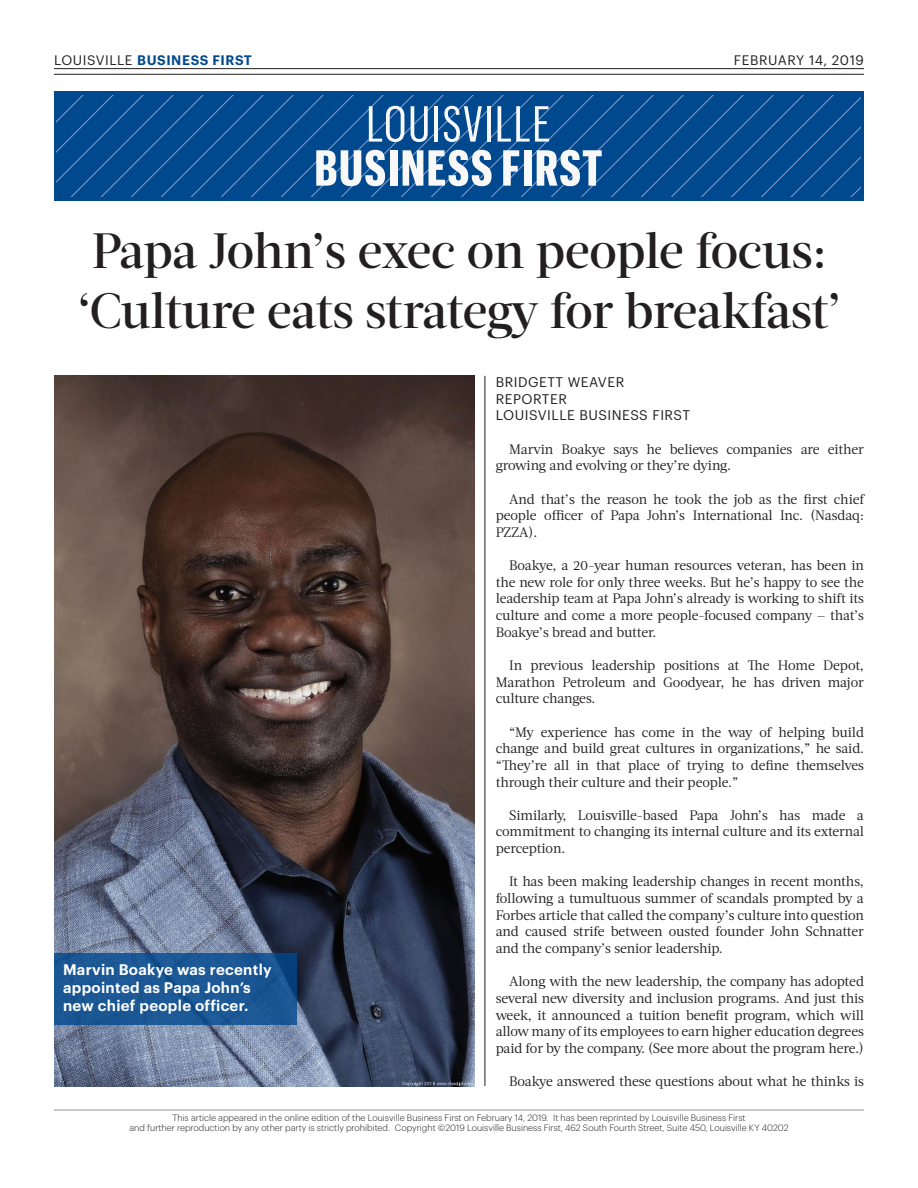
<style>
.page{position:relative;width:918px;height:1188px;background:#fff}
.page>*{position:absolute;margin:0;border:0;box-sizing:border-box;transform-origin:0 0}
.t1{font:500 49.5px/59.4px "Acta Headline";letter-spacing:-.015em;color:#231f20}
.t2{font:600 15px/18px "Graphik";letter-spacing:.02em;color:#fff}
.t3{font:13.65px/16.6px "Acta";letter-spacing:-.015em;color:#231f20;text-align:justify}
.t4{font:13.65px/16.6px "Graphik";letter-spacing:.035em;color:#231f20}
.t5{font:600 13.5px "Graphik";letter-spacing:.04em;color:#01498e}
.t6{font:13.5px "Graphik";letter-spacing:.04em;color:#231f20}
.t7{font:300 9px "Graphik";color:#231f20}
.s1{font-weight:400;color:#231f20}
</style>
<div class="page">
<hr style="left:54px;top:1110px;width:810px;height:1px;background:#939598">
<hr style="left:54px;top:68px;width:810px;height:1px;background:#231f20">
<hr style="left:54px;top:74px;width:810px;height:1px;background:#231f20">
<hr style="left:485px;top:376px;width:1px;height:710px;background:#231f20">
<div style="left:54px;top:91px;width:810px;height:110px;background:#01498e"></div>
<svg style="left:57px;top:96px;width:197px;height:100px"></svg>
<svg style="left:254px;top:96px;width:607px;height:100px"></svg>
<svg style="left:369px;top:106px;width:35px;height:36px"></svg>
<svg style="left:411px;top:106px;width:17px;height:36px"></svg>
<hr style="left:434px;top:106px;width:4px;height:36px;background:#f8f8f8">
<svg style="left:444px;top:106px;width:38px;height:36px"></svg>
<hr style="left:487px;top:106px;width:4px;height:36px;background:#f8f8f8">
<svg style="left:498px;top:106px;width:51px;height:36px"></svg>
<svg style="left:316px;top:150px;width:69px;height:36px"></svg>
<div style="left:390px;top:150px;width:7px;height:36px;background:#f8f8f8"></div>
<svg style="left:403px;top:150px;width:20px;height:36px"></svg>
<svg style="left:429px;top:150px;width:63px;height:36px"></svg>
<svg style="left:503px;top:150px;width:16px;height:36px"></svg>
<div style="left:524px;top:150px;width:7px;height:36px;background:#f8f8f8"></div>
<svg style="left:537px;top:150px;width:65px;height:36px"></svg>
<img style="left:54px;top:376px;width:420px;height:710px">
<div style="left:54px;top:954px;width:242px;height:71px;background:#1b5794"></div>
<p class="t5" style="left:54px;top:49px;width:200px"><span class="s1">LOUISVILLE</span> BUSINESS FIRST</p>
<p class="t6" style="left:734px;top:50px;width:132px">FEBRUARY 14, 2019</p>
<p class="t1" style="left:77px;top:222px;width:766px">Papa John’s exec on people focus: ‘Culture eats strategy for breakfast’</p>
<p class="t4" style="left:496px;top:373px;width:196px">BRIDGETT WEAVER<br>REPORTER<br>LOUISVILLE BUSINESS FIRST</p>
<p class="t3" style="left:496px;top:441px;width:370px;text-indent:14px">Marvin Boakye says he believes companies are either growing and evolving or they’re dying.</p>
<p class="t3" style="left:496px;top:491px;width:370px;text-indent:14px">And that’s the reason he took the job as the first chief people officer of Papa John’s International Inc. (Nasdaq:<br>PZZA).</p>
<p class="t3" style="left:496px;top:557px;width:370px;text-indent:14px">Boakye, a 20-year human resources veteran, has been in the new role for only three weeks. But he’s happy to see the leadership team at Papa John’s already is working to shift its culture and come a more people-focused company — that’s Boakye’s bread and butter.</p>
<p class="t3" style="left:496px;top:657px;width:370px;text-indent:14px">In previous leadership positions at The Home Depot, Marathon Petroleum and Goodyear, he has driven major culture changes.</p>
<p class="t3" style="left:496px;top:724px;width:370px;text-indent:14px">“My experience has come in the way of helping build change and build great cultures in organizations,” he said. “They’re all in that place of trying to define themselves through their culture and their people.”</p>
<p class="t3" style="left:496px;top:807px;width:370px;text-indent:14px">Similarly, Louisville-based Papa John’s has made a commitment to changing its internal culture and its external perception.</p>
<p class="t3" style="left:496px;top:873px;width:370px;text-indent:14px">It has been making leadership changes in recent months, following a tumultuous summer of scandals prompted by a Forbes article that called the company’s culture into question and caused strife between ousted founder John Schnatter and the company’s senior leadership.</p>
<p class="t3" style="left:496px;top:973px;width:370px;text-indent:14px">Along with the new leadership, the company has adopted several new diversity and inclusion programs. And just this week, it announced a tuition benefit program, which will allow many of its employees to earn higher education degrees paid for by the company. (See more about the program here.)</p>
<p class="t3" style="left:509px;top:1073px;width:356px">Boakye answered these questions about what he thinks is</p>
<p class="t2" style="left:63px;top:959px;width:210px">Marvin Boakye was recently appointed as Papa John’s new chief people officer.</p>
<p class="t7" style="left:172px;top:1111px;width:575px">This article appeared in the online edition of the Louisville Business First on February 14, 2019. It has been reprinted by Louisville Business First</p>
<p class="t7" style="left:129px;top:1121px;width:661px">and further reproduction by any other party is strictly prohibited. Copyright ©2019 Louisville Business First, 462 South Fourth Street, Suite 450, Louisville KY 40202</p>
</div>
